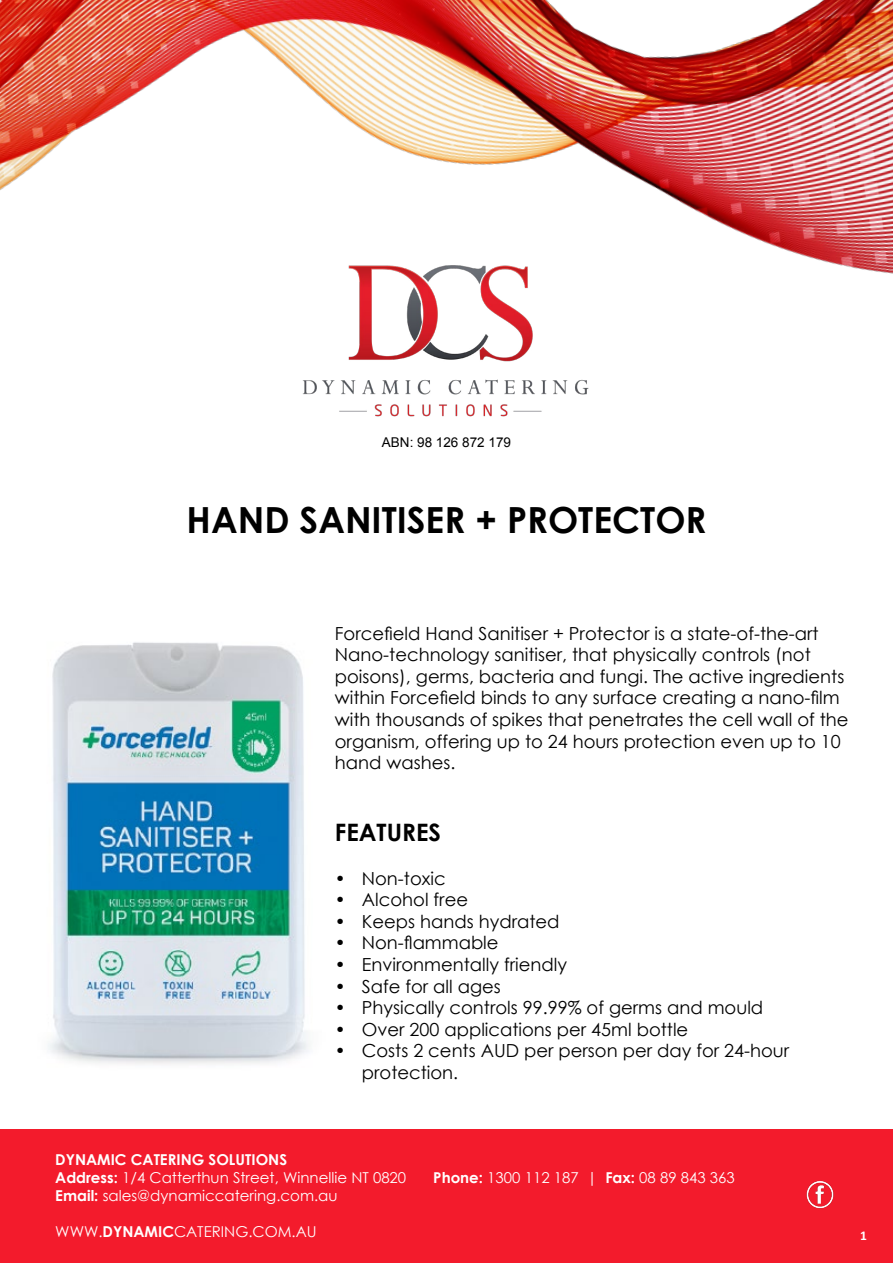
<style>
.page{position:relative;width:893px;height:1263px;background:#fff}
.page>*{position:absolute;margin:0;border:0;box-sizing:border-box;transform-origin:0 0}
.t1{font:700 36px "Century Gothic";color:#000}
.t2{font:700 24px "Century Gothic";color:#000}
.t3{font:18px/21.6px "Century Gothic";color:#000}
.t4{font:15px/18px "Century Gothic";color:#fff}
.t5{font:13.5px "Arial";color:#000}
.t6{font:700 13.5px "Calibri";color:#fff}
.s1{font-weight:700}
</style>
<div class="page">
<div style="left:0;top:1129px;width:893px;height:134px;background:#f31b2c"></div>
<img style="left:806px;top:1181px;width:28px;height:28px">
<img style="left:0;top:0;width:893px;height:274px">
<img style="left:296px;top:253px;width:301px;height:164px">
<img style="left:48px;top:642px;width:261px;height:422px">
<p class="t5" style="left:382px;top:433px;width:131px">ABN: 98 126 872 179</p>
<h1 class="t1" style="left:187px;top:492px;width:521px">HAND SANITISER + PROTECTOR</h1>
<p class="t3" style="left:335px;top:622px;width:515px">Forcefield Hand Sanitiser + Protector is a state-of-the-art Nano-technology sanitiser, that physically controls (not poisons), germs, bacteria and fungi. The active ingredients within Forcefield binds to any surface creating a nano-film with thousands of spikes that penetrates the cell wall of the organism, offering up to 24 hours protection even up to 10 hand washes.</p>
<h2 class="t2" style="left:335px;top:814px;width:108px">FEATURES</h2>
<p class="t3" style="left:335px;top:867px;width:112px">• Non-toxic</p>
<p class="t3" style="left:335px;top:888px;width:135px">• Alcohol free</p>
<p class="t3" style="left:335px;top:910px;width:226px">• Keeps hands hydrated</p>
<p class="t3" style="left:335px;top:932px;width:165px">• Non-flammable</p>
<p class="t3" style="left:335px;top:953px;width:234px">• Environmentally friendly</p>
<p class="t3" style="left:335px;top:975px;width:168px">• Safe for all ages</p>
<p class="t3" style="left:335px;top:996px;width:430px">• Physically controls 99.99% of germs and mould</p>
<p class="t3" style="left:335px;top:1018px;width:355px">• Over 200 applications per 45ml bottle</p>
<p class="t3" style="left:362px;top:1040px;width:429px;text-indent:-27px">• Costs 2 cents AUD per person per day for 24-hour protection.</p>
<p class="t4" style="left:55px;top:1150px;width:352px"><span class="s1">DYNAMIC CATERING SOLUTIONS<br>Address:</span> 1/4 Catterthun Street, Winnellie NT 0820</p>
<p class="t4" style="left:433px;top:1168px;width:303px"><span class="s1">Phone:</span> 1300 112 187 | <span class="s1">Fax:</span> 08 89 843 363</p>
<p class="t4" style="left:55px;top:1186px;width:284px"><span class="s1">Email:</span> sales@dynamiccatering.com.au</p>
<p class="t4" style="left:55px;top:1222px;width:263px">WWW.<span class="s1">DYNAMIC</span>CATERING.COM.AU</p>
<p class="t6" style="left:860px;top:1226px;width:8px">1</p>
</div>
